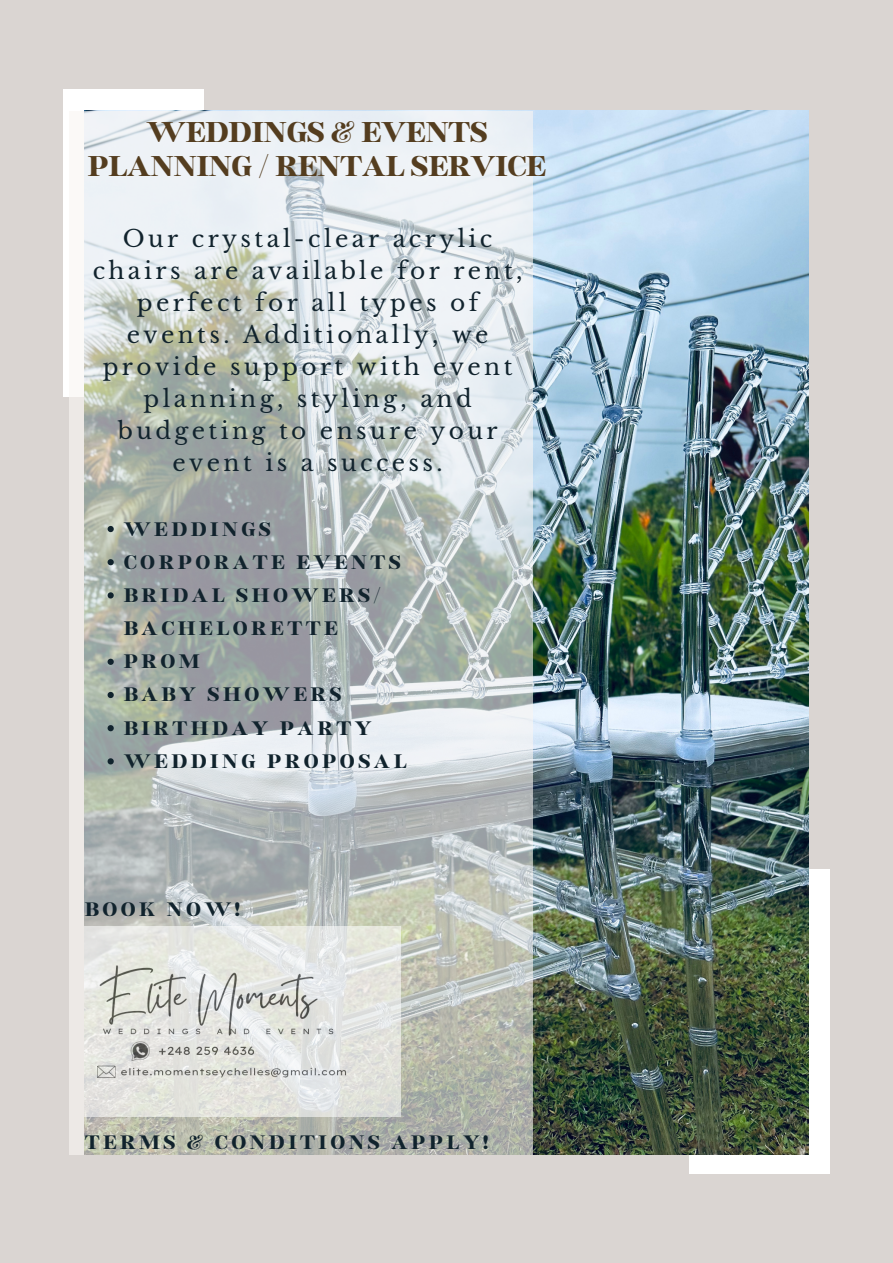
<style>
.page{position:relative;width:893px;height:1263px;background:#dad5d2}
.page>*{position:absolute;margin:0;border:0;box-sizing:border-box;transform-origin:0 0}
.t1{font:700 35.25px "Binggo Wood Display";letter-spacing:-.005em;color:#543d1f}
.t2{font:700 24.08px/33.2px "Binggo Wood Display";letter-spacing:.145em;color:#11232d}
.t3{font:700 24px "Binggo Wood Display";letter-spacing:.145em;color:#11232d}
.t4{font:23.25px/32.1px "Libre Baskerville";letter-spacing:.145em;color:#11232d;text-align:center}
</style>
<div class="page">
<div style="left:64px;top:89px;width:140px;height:308px;background:#fff"></div>
<div style="left:689px;top:869px;width:140px;height:305px;background:#fff"></div>
<img style="left:533px;top:111px;width:275px;height:1043px">
<svg style="left:69px;top:111px;width:464px;height:1043px;background:#c4cac8"></svg>
<img style="left:85px;top:927px;width:315px;height:189px">
<svg style="left:108px;top:526px;width:6px;height:6px"></svg>
<svg style="left:108px;top:559px;width:6px;height:6px"></svg>
<svg style="left:108px;top:592px;width:6px;height:6px"></svg>
<svg style="left:108px;top:659px;width:6px;height:6px"></svg>
<svg style="left:108px;top:692px;width:6px;height:6px"></svg>
<svg style="left:108px;top:725px;width:6px;height:6px"></svg>
<svg style="left:108px;top:758px;width:6px;height:6px"></svg>
<p class="t1" style="left:146px;top:114px;width:343px">WEDDINGS &amp; EVENTS</p>
<p class="t1" style="left:88px;top:149px;width:460px">PLANNING / RENTAL SERVICE</p>
<p class="t4" style="left:93px;top:222px;width:431px">Our crystal-clear acrylic chairs are available for rent, perfect for all types of events. Additionally, we provide support with event planning, styling, and budgeting to ensure your event is a success.</p>
<p class="t2" style="left:124px;top:512px;width:149px">WEDDINGS</p>
<p class="t2" style="left:124px;top:545px;width:278px">CORPORATE EVENTS</p>
<p class="t2" style="left:124px;top:578px;width:259px">BRIDAL SHOWERS/<br>BACHELORETTE</p>
<p class="t2" style="left:124px;top:645px;width:78px">PROM</p>
<p class="t2" style="left:124px;top:678px;width:219px">BABY SHOWERS</p>
<p class="t2" style="left:124px;top:711px;width:249px">BIRTHDAY PARTY</p>
<p class="t2" style="left:124px;top:744px;width:284px">WEDDING PROPOSAL</p>
<p class="t3" style="left:85px;top:897px;width:157px">BOOK NOW!</p>
<p class="t3" style="left:85px;top:1130px;width:405px">TERMS &amp; CONDITIONS APPLY!</p>
</div>
